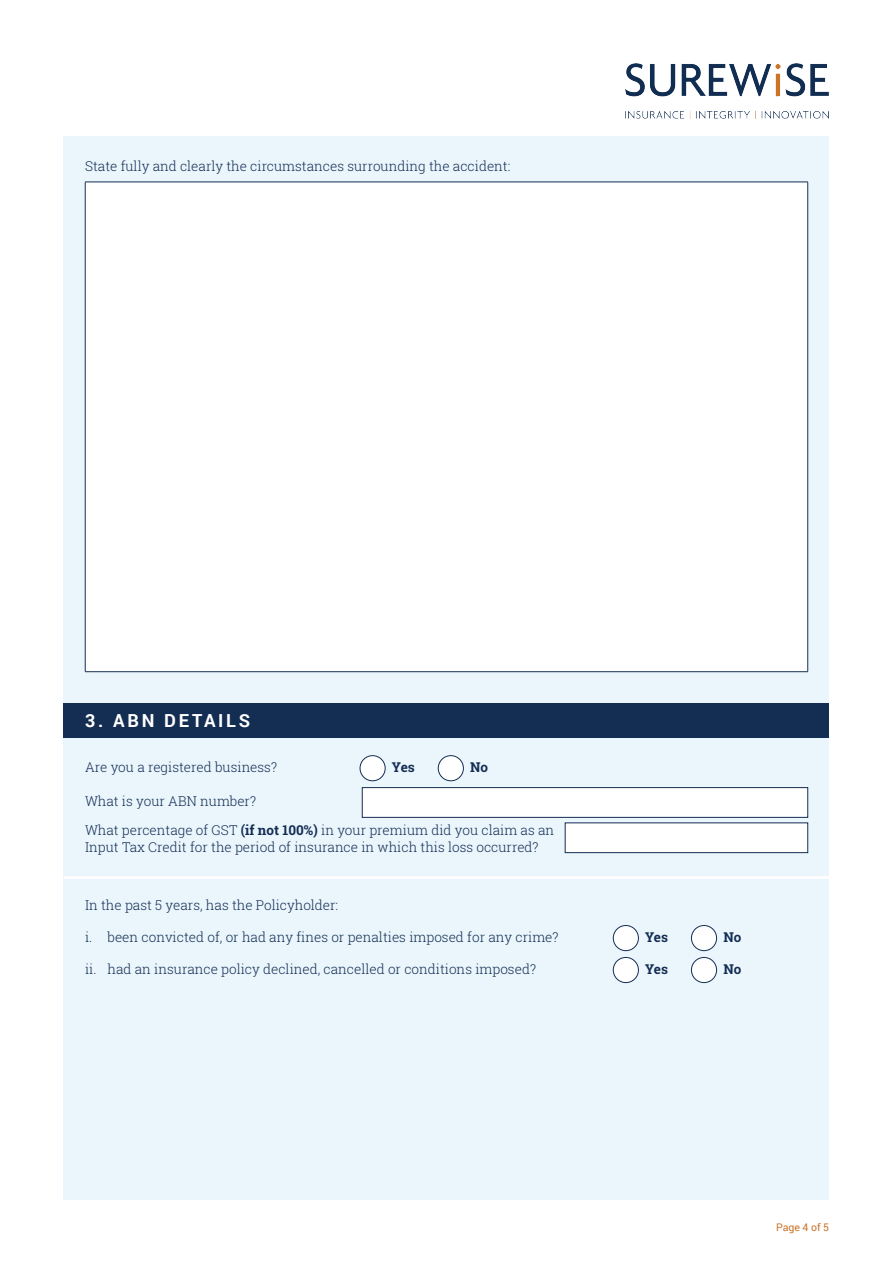
<style>
.page{position:relative;width:893px;height:1263px;background:#fff}
.page>*{position:absolute;margin:0;border:0;box-sizing:border-box;transform-origin:0 0}
.t1{font:700 18px "Roboto";letter-spacing:.15em;color:#fff}
.t2{font:300 13.5px/29.2px "Roboto Slab";color:#142d53}
.t3{font:700 13.5px "Roboto Slab";color:#142d53}
.t4{font:10.5px "Roboto";color:#cc7328}
.s1{font-weight:700}
</style>
<div class="page">
<img style="left:625px;top:64px;width:204px;height:54px">
<div style="left:64px;top:136px;width:765px;height:1063px;background:#eaf6fc"></div>
<div style="left:85px;top:182px;width:723px;height:490px;background:#fff"></div>
<hr style="left:85px;top:182px;width:723px;height:1px;background:#142d53">
<hr style="left:85px;top:182px;width:1px;height:489px;background:#142d53">
<hr style="left:807px;top:182px;width:1px;height:489px;background:#142d53">
<hr style="left:85px;top:671px;width:723px;height:1px;background:#142d53">
<div style="left:360px;top:756px;width:25px;height:25px;background:#fff;border-radius:50%"></div>
<div style="left:360px;top:755px;width:25px;height:26px;border:1px solid #142d53;border-radius:50%"></div>
<div style="left:438px;top:756px;width:25px;height:25px;background:#fff;border-radius:50%"></div>
<div style="left:438px;top:755px;width:26px;height:26px;border:1px solid #142d53;border-radius:50%"></div>
<div style="left:362px;top:787px;width:446px;height:30px;background:#fff;border:1px solid #142d53"></div>
<div style="left:565px;top:823px;width:243px;height:30px;background:#fff;border:1px solid #142d53"></div>
<div style="left:613px;top:925px;width:25px;height:26px;background:#fff;border-radius:50%"></div>
<div style="left:613px;top:925px;width:26px;height:26px;border:1px solid #142d53;border-radius:50%"></div>
<div style="left:691px;top:925px;width:26px;height:26px;background:#fff;border-radius:50%"></div>
<div style="left:691px;top:925px;width:26px;height:26px;border:1px solid #142d53;border-radius:50%"></div>
<div style="left:613px;top:957px;width:25px;height:25px;background:#fff;border-radius:50%"></div>
<div style="left:613px;top:957px;width:26px;height:26px;border:1px solid #142d53;border-radius:50%"></div>
<div style="left:691px;top:957px;width:26px;height:25px;background:#fff;border-radius:50%"></div>
<div style="left:691px;top:957px;width:26px;height:26px;border:1px solid #142d53;border-radius:50%"></div>
<hr style="left:64px;top:876px;width:772px;height:3px;background:#fff">
<div style="left:64px;top:704px;width:765px;height:34px;background:#142d53"></div>
<p class="t2" style="left:85px;top:152px;width:427px">State fully and clearly the circumstances surrounding the accident:</p>
<h1 class="t1" style="left:85px;top:708px;width:167px">3. ABN DETAILS</h1>
<p class="t2" style="left:85px;top:752px;width:194px">Are you a registered business?</p>
<p class="t3" style="left:392px;top:758px;width:24px">Yes</p>
<p class="t3" style="left:470px;top:758px;width:19px">No</p>
<p class="t2" style="left:85px;top:786px;width:471px">What is your ABN number?<br>What percentage of GST <span class="s1">(if not 100%)</span> in your premium did you claim as an</p>
<p class="t2" style="left:85px;top:832px;width:455px">Input Tax Credit for the period of insurance in which this loss occurred?</p>
<p class="t2" style="left:85px;top:890px;width:255px">In the past 5 years, has the Policyholder:</p>
<p class="t2" style="left:85px;top:922px;width:475px">i. been convicted of, or had any fines or penalties imposed for any crime?</p>
<p class="t3" style="left:645px;top:928px;width:24px">Yes</p>
<p class="t3" style="left:723px;top:928px;width:19px">No</p>
<p class="t2" style="left:85px;top:954px;width:453px">ii. had an insurance policy declined, cancelled or conditions imposed?</p>
<p class="t3" style="left:645px;top:959px;width:24px">Yes</p>
<p class="t3" style="left:723px;top:959px;width:19px">No</p>
<p class="t4" style="left:776px;top:1220px;width:55px">Page 4 of 5</p>
</div>
